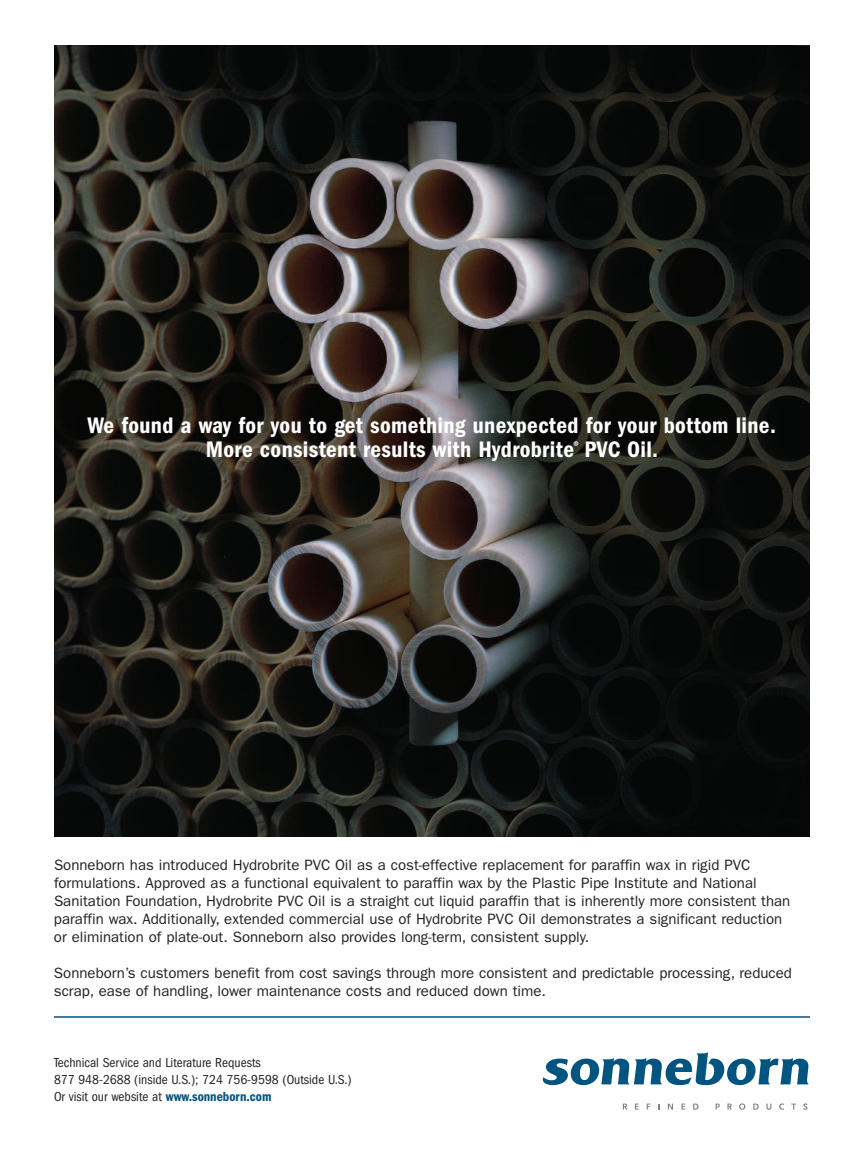
<style>
.page{position:relative;width:864px;height:1161px;background:#fff}
.page>*{position:absolute;margin:0;border:0;box-sizing:border-box;transform-origin:0 0}
.t1{font:600 condensed 23.25px/23.2px "Franklin Gothic";letter-spacing:.015em;color:#fff;text-align:center}
.t2{font:15px/18px "Franklin Gothic";color:#231f20}
.t3{font:condensed 13.5px/16.6px "Franklin Gothic";color:#231f20}
.s1{font-weight:600;color:#005480}
</style>
<div class="page">
<img style="left:54px;top:46px;width:756px;height:791px">
<svg style="left:543px;top:1052px;width:266px;height:33px"></svg>
<svg style="left:623px;top:1104px;width:4px;height:6px"></svg>
<svg style="left:635px;top:1104px;width:4px;height:6px"></svg>
<svg style="left:668px;top:1104px;width:5px;height:6px"></svg>
<svg style="left:682px;top:1104px;width:3px;height:6px"></svg>
<svg style="left:693px;top:1104px;width:6px;height:6px"></svg>
<svg style="left:716px;top:1104px;width:4px;height:6px"></svg>
<svg style="left:727px;top:1104px;width:5px;height:6px"></svg>
<svg style="left:739px;top:1103px;width:6px;height:7px"></svg>
<svg style="left:753px;top:1104px;width:6px;height:6px"></svg>
<svg style="left:766px;top:1104px;width:5px;height:6px"></svg>
<svg style="left:779px;top:1103px;width:5px;height:7px"></svg>
<svg style="left:791px;top:1104px;width:5px;height:6px"></svg>
<svg style="left:803px;top:1103px;width:5px;height:7px"></svg>
<hr style="left:54px;top:1016px;width:756px;height:2px;background:#005480">
<h1 class="t1" style="left:88px;top:416px;width:690px">We found a way for you to get something unexpected for your bottom line.<br>More consistent results with Hydrobrite<sup>®</sup> PVC Oil.</h1>
<p class="t2" style="left:54px;top:857px;width:738px">Sonneborn has introduced Hydrobrite PVC Oil as a cost-effective replacement for paraffin wax in rigid PVC formulations. Approved as a functional equivalent to paraffin wax by the Plastic Pipe Institute and National Sanitation Foundation, Hydrobrite PVC Oil is a straight cut liquid paraffin that is inherently more consistent than paraffin wax. Additionally, extended commercial use of Hydrobrite PVC Oil demonstrates a significant reduction or elimination of plate-out. Sonneborn also provides long-term, consistent supply.</p>
<p class="t2" style="left:54px;top:965px;width:740px">Sonneborn’s customers benefit from cost savings through more consistent and predictable processing, reduced scrap, ease of handling, lower maintenance costs and reduced down time.</p>
<p class="t3" style="left:54px;top:1056px;width:299px">Technical Service and Literature Requests<br>877 948-2688 (inside U.S.); 724 756-9598 (Outside U.S.)<br>Or visit our website at <span class="s1">www.sonneborn.com</span></p>
</div>
